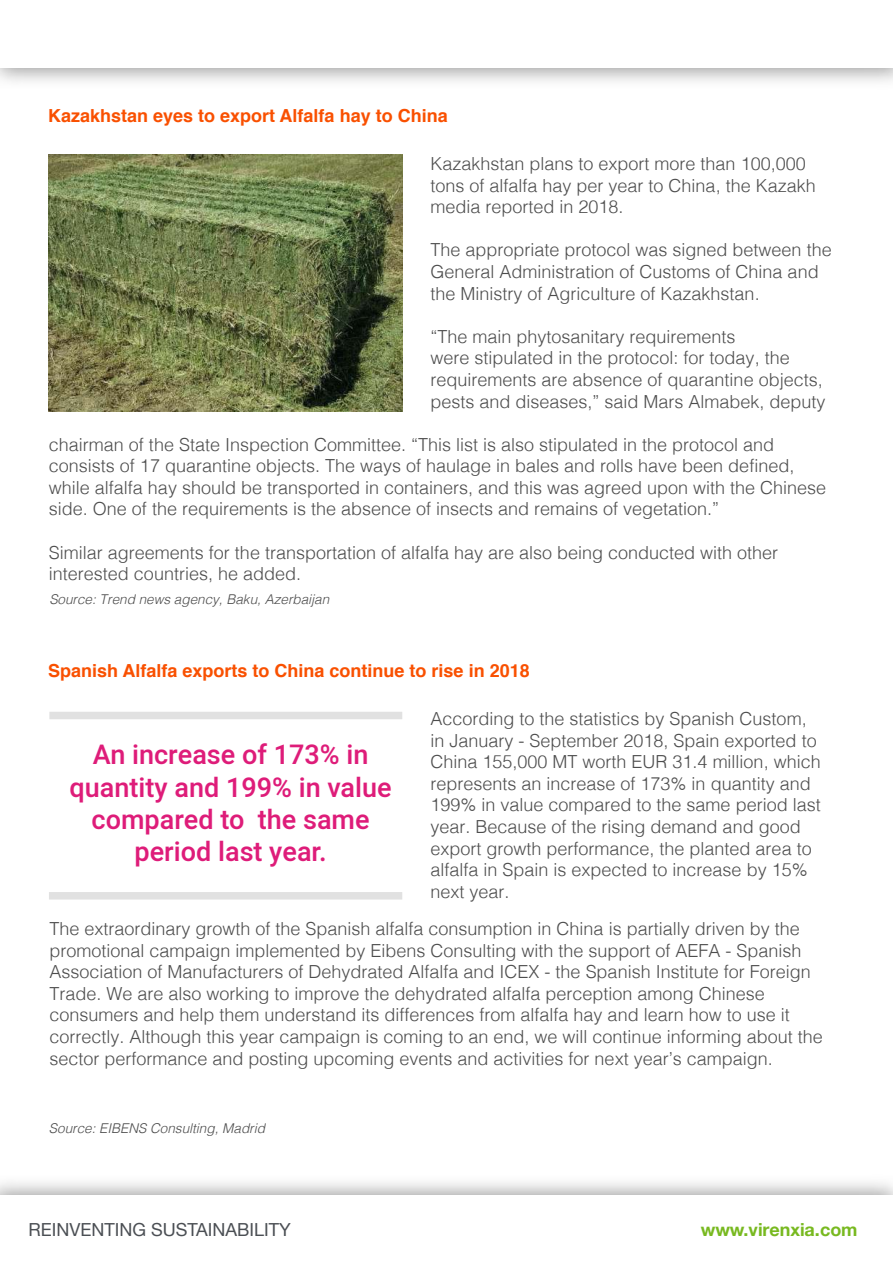
<style>
.page{position:relative;width:893px;height:1263px;background:#fff}
.page>*{position:absolute;margin:0;border:0;box-sizing:border-box;transform-origin:0 0}
.t1{font:500 27px/32.4px "Heebo";color:#de1c79;text-align:center}
.t2{font:300 18px/21.6px "Helvetica";color:#4d4d4d}
.t3{font:700 18px "Helvetica";color:#f95000}
.t4{font:18px "Helvetica Neue";color:#4b4f54}
.t5{font:700 18px "Helvetica Neue";color:#78b920}
.t6{font:italic 300 13.5px "Helvetica";color:#4d4d4d}
</style>
<div class="page">
<img style="left:49px;top:155px;width:353px;height:256px">
<div style="left:49px;top:712px;width:353px;height:7px;background:#e1e1e1"></div>
<div style="left:49px;top:892px;width:353px;height:7px;background:#e1e1e1"></div>
<p class="t3" style="left:48px;top:101px;width:401px">Kazakhstan eyes to export Alfalfa hay to China</p>
<p class="t2" style="left:430px;top:152px;width:387px">Kazakhstan plans to export more than 100,000 tons of alfalfa hay per year to China, the Kazakh media reported in 2018.</p>
<p class="t2" style="left:430px;top:238px;width:403px">The appropriate protocol was signed between the<br>General Administration of Customs of China and the Ministry of Agriculture of Kazakhstan.</p>
<p class="t2" style="left:430px;top:324px;width:397px">“The main phytosanitary requirements<br>were stipulated in the protocol: for today, the requirements are absence of quarantine objects, pests and diseases,” said Mars Almabek, deputy</p>
<p class="t2" style="left:49px;top:432px;width:779px">chairman of the State Inspection Committee. “This list is also stipulated in the protocol and consists of 17 quarantine objects. The ways of haulage in bales and rolls have been defined, while alfalfa hay should be transported in containers, and this was agreed upon with the Chinese side. One of the requirements is the absence of insects and remains of vegetation.”</p>
<p class="t2" style="left:49px;top:540px;width:731px">Similar agreements for the transportation of alfalfa hay are also being conducted with other interested countries, he added.</p>
<p class="t6" style="left:49px;top:588px;width:281px">Source: Trend news agency, Baku, Azerbaijan</p>
<p class="t3" style="left:48px;top:656px;width:483px">Spanish Alfalfa exports to China continue to rise in 2018</p>
<p class="t2" style="left:430px;top:706px;width:392px">According to the statistics by Spanish Custom, in January - September 2018, Spain exported to China 155,000 MT worth EUR 31.4 million, which represents an increase of 173% in quantity and 199% in value compared to the same period last year. Because of the rising demand and good export growth performance, the planted area to alfalfa in Spain is expected to increase by 15% next year.</p>
<p class="t2" style="left:49px;top:916px;width:775px">The extraordinary growth of the Spanish alfalfa consumption in China is partially driven by the promotional campaign implemented by Eibens Consulting with the support of AEFA - Spanish Association of Manufacturers of Dehydrated Alfalfa and ICEX - the Spanish Institute for Foreign Trade. We are also working to improve the dehydrated alfalfa perception among Chinese consumers and help them understand its differences from alfalfa hay and learn how to use it correctly. Although this year campaign is coming to an end, we will continue informing about the sector performance and posting upcoming events and activities for next year’s campaign.</p>
<h1 class="t1" style="left:70px;top:739px;width:324px">An increase of 173% in quantity and 199% in value compared to the same period last year.</h1>
<p class="t6" style="left:49px;top:1116px;width:218px">Source: EIBENS Consulting, Madrid</p>
<p class="t4" style="left:29px;top:1216px;width:264px">REINVENTING SUSTAINABILITY</p>
<p class="t5" style="left:701px;top:1215px;width:158px">www.virenxia.com</p>
</div>
